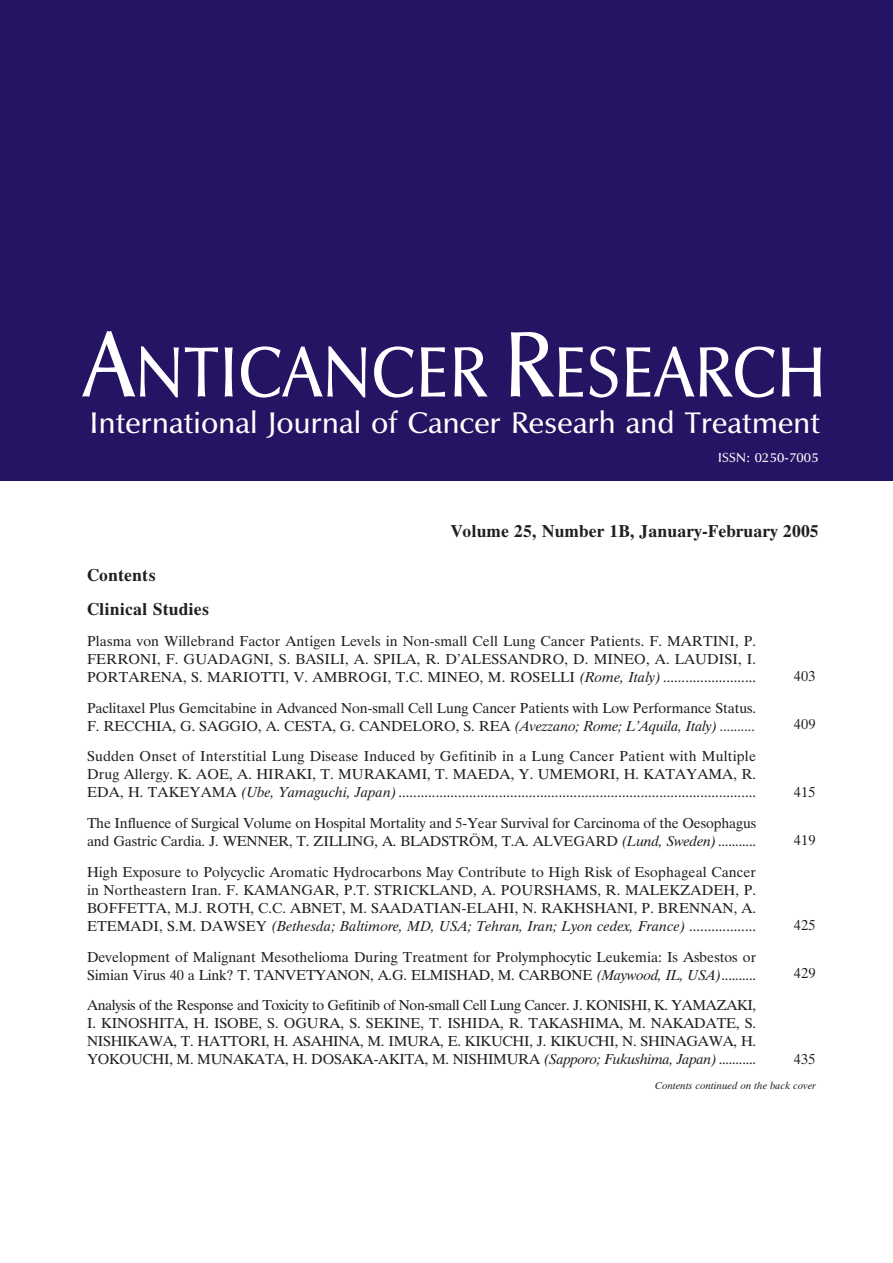
<style>
.page{position:relative;width:893px;height:1263px;background:#fff}
.page>*{position:absolute;margin:0;border:0;box-sizing:border-box;transform-origin:0 0}
.t1{font:73.5px "UB Optima";letter-spacing:.01em;color:#fff;scale:.9 1}
.t2{font:30.75px "UB Optima";letter-spacing:.01em;color:#fff}
.t3{font:18px/33.8px "UB Times Bold";letter-spacing:.005em;color:#231f20}
.t4{font:15px/18px "UB Times";letter-spacing:-.005em;color:#231f20;text-align:justify}
.t5{font:15px "UB Times Italic";letter-spacing:.01em;color:#231f20}
.t6{font:13.5px "UB Optima";letter-spacing:.01em;color:#fff}
.t7{font:10.5px "UB Times Italic";letter-spacing:.01em;color:#231f20}
.s1{font-size:96px}
.s2{font-family:"UB Times Italic"}
.s3{font-family:"Times"}
.s4{font-family:"UB Times"}
</style>
<div class="page">
<div style="left:0;top:0;width:892px;height:480px;background:#251364"></div>
<h1 class="t1" style="left:83px;top:336px;width:827px"><span class="s1">A</span>NTICANCER <span class="s1">R</span>ESEARCH</h1>
<h2 class="t2" style="left:90px;top:407px;width:731px">International Journal of Cancer Researh and Treatment</h2>
<p class="t6" style="left:718px;top:451px;width:102px">ISSN: 0250-7005</p>
<p class="t3" style="left:451px;top:516px;width:369px">Volume 25, Number 1B, January-February 2005</p>
<p class="t3" style="left:87px;top:560px;width:124px">Contents<br>Clinical Studies</p>
<p class="t4" style="left:87px;top:633px;width:670px">Plasma von Willebrand Factor Antigen Levels in Non-small Cell Lung Cancer Patients. F. MARTINI, P.<br>FERRONI, F. GUADAGNI, S. BASILI, A. SPILA, R. D’ALESSANDRO, D. MINEO, A. LAUDISI, I.<br>PORTARENA, S. MARIOTTI, V. AMBROGI, T.C. MINEO, M. ROSELLI <span class="s2">(Rome, Italy)</span>.........................</p>
<p class="t4" style="left:87px;top:700px;width:670px">Paclitaxel Plus Gemcitabine in Advanced Non-small Cell Lung Cancer Patients with Low Performance Status.<br>F. RECCHIA, G. SAGGIO, A. CESTA, G. CANDELORO, S. REA <span class="s2">(Avezzano; Rome; L’Aquila, Italy) ..........</span></p>
<p class="t4" style="left:87px;top:749px;width:670px">Sudden Onset of Interstitial Lung Disease Induced by Gefitinib in a Lung Cancer Patient with Multiple Drug Allergy. K. AOE, A. HIRAKI, T. MURAKAMI, T. MAEDA, Y. UMEMORI, H. KATAYAMA, R.<br>EDA, H. TAKEYAMA <span class="s2">(Ube, Yamaguchi, Japan)</span>................................................................................................</p>
<p class="t4" style="left:87px;top:816px;width:670px">The Influence of Surgical Volume on Hospital Mortality and 5-Year Survival for Carcinoma of the Oesophagus and Gastric Cardia. J. WENNER, T. ZILLING, A. BLADSTRÖM, T.A. ALVEG<span class="s3">Å</span>RD <span class="s2">(Lund, Sweden)</span>...........</p>
<p class="t4" style="left:87px;top:864px;width:670px">High Exposure to Polycyclic Aromatic Hydrocarbons May Contribute to High Risk of Esophageal Cancer in Northeastern Iran. F. KAMANGAR, P.T. STRICKLAND, A. POURSHAMS, R. MALEKZADEH, P.<br>BOFFETTA, M.J. ROTH, C.C. ABNET, M. SAADATIAN-ELAHI, N. RAKHSHANI, P. BRENNAN, A.</p>
<p class="t5" style="left:87px;top:920px;width:670px"><span class="s4">ETEMADI, S.M. DAWSEY</span> (Bethesda; Baltimore, MD, USA; Tehran, Iran; Lyon cedex, France) <span class="s4">..................</span></p>
<p class="t4" style="left:87px;top:949px;width:670px">Development of Malignant Mesothelioma During Treatment for Prolymphocytic Leukemia: Is Asbestos or<br>Simian Virus 40 a Link? T. TANVETYANON, A.G. ELMISHAD, M. CARBONE <span class="s2">(Maywood, IL, USA)</span>..........</p>
<p class="t4" style="left:87px;top:998px;width:670px">Analysis of the Response and Toxicity to Gefitinib of Non-small Cell Lung Cancer. J. KONISHI, K. YAMAZAKI, I. KINOSHITA, H. ISOBE, S. OGURA, S. SEKINE, T. ISHIDA, R. TAKASHIMA, M. NAKADATE, S.<br>NISHIKAWA, T. HATTORI, H. ASAHINA, M. IMURA, E. KIKUCHI, J. KIKUCHI, N. SHINAGAWA, H.<br>YOKOUCHI, M. MUNAKATA, H. DOSAKA-AKITA, M. NISHIMURA <span class="s2">(Sapporo; Fukushima, Japan)</span>...........</p>
<p class="t7" style="left:655px;top:1082px;width:162px">Contents continued on the back cover</p>
<p class="t4" style="left:794px;top:669px;width:23px">403</p>
<p class="t4" style="left:794px;top:717px;width:23px">409</p>
<p class="t4" style="left:794px;top:784px;width:23px">415</p>
<p class="t4" style="left:794px;top:832px;width:23px">419</p>
<p class="t4" style="left:794px;top:918px;width:23px">425</p>
<p class="t4" style="left:794px;top:966px;width:23px">429</p>
<p class="t4" style="left:794px;top:1051px;width:23px">435</p>
</div>
